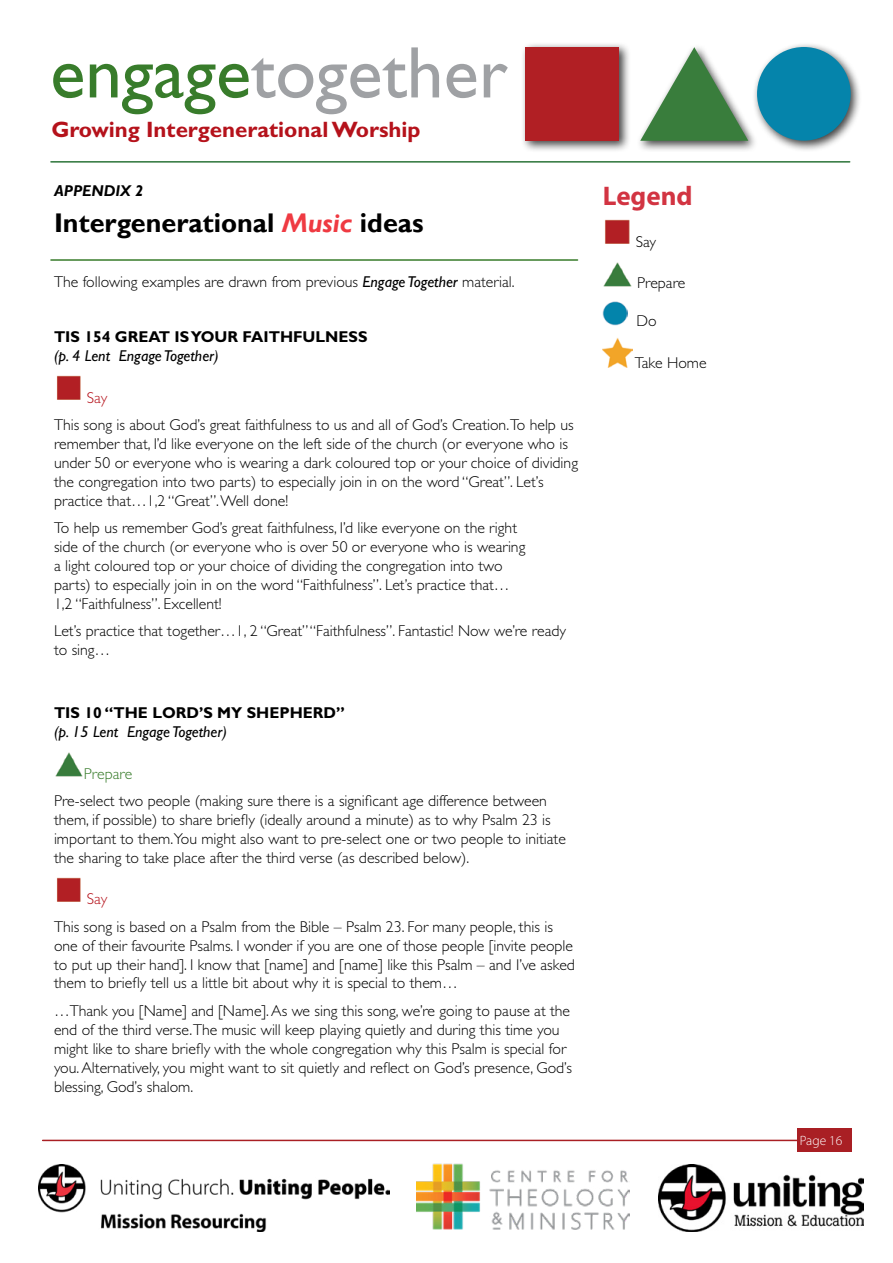
<style>
.page{position:relative;width:893px;height:1263px;background:#fff}
.page>*{position:absolute;margin:0;border:0;box-sizing:border-box;transform-origin:0 0}
.t1{font:73.35px "Gill Sans Std";color:#9fa1a4}
.t2{font:700 27px "Gill Sans";color:#000}
.t3{font:700 27px "Myriad Pro";color:#d23442}
.t4{font:700 22.35px "Gill Sans Std";color:#b5121b}
.t5{font:300 15.75px/18.9px "Gill Sans Std";color:#000}
.t6{font:700 15.75px "Gill Sans Std";color:#000}
.t7{font:italic 15.75px "Gill Sans Std";color:#000}
.t8{font:italic 700 15.75px "Gill Sans Std";color:#000}
.t9{font:300 15.75px "Gill Sans Std";color:#387c2b}
.t10{font:300 15.75px "Gill Sans Std";letter-spacing:-.005em;color:#b5121b}
.t11{font:300 13.5px "Myriad Pro";color:#fff}
.s1{color:#387c2b}
.s2{font-style:italic;color:#ef3a42}
.s3{font-weight:400;font-style:italic}
</style>
<div class="page">
<hr style="left:43px;top:1140px;width:798px;height:1px;background:#a91f24">
<div style="left:797px;top:1128px;width:54px;height:24px;background:#a91f24"></div>
<img style="left:57px;top:375px;width:24px;height:25px">
<img style="left:55px;top:752px;width:28px;height:25px">
<img style="left:57px;top:877px;width:24px;height:25px">
<img style="left:605px;top:219px;width:25px;height:25px">
<img style="left:603px;top:262px;width:29px;height:25px">
<img style="left:603px;top:301px;width:25px;height:25px">
<img style="left:603px;top:338px;width:30px;height:29px">
<img style="left:38px;top:1164px;width:352px;height:68px">
<img style="left:416px;top:1164px;width:213px;height:65px">
<img style="left:658px;top:1164px;width:205px;height:68px">
<hr style="left:51px;top:161px;width:799px;height:2px;background:#2c7439">
<div style="left:520px;top:42px;width:111px;height:111px;background:#000;opacity:.75"></div>
<div style="left:525px;top:47px;width:94px;height:94px;background:#b11f24"></div>
<div style="left:752px;top:42px;width:110px;height:110px;background:#000;opacity:.75"></div>
<div style="left:757px;top:47px;width:94px;height:94px;background:#0584ab;border-radius:50%"></div>
<div style="left:636px;top:43px;width:123px;height:109px;background:#000;opacity:.75"></div>
<svg style="left:640px;top:47px;width:108px;height:94px"></svg>
<hr style="left:51px;top:259px;width:527px;height:2px;background:#387c2b">
<h1 class="t1" style="left:50px;top:31px;width:459px"><span class="s1">engage</span>together</h1>
<h3 class="t4" style="left:51px;top:116px;width:371px">Growing Intergenerational Worship</h3>
<p class="t8" style="left:54px;top:181px;width:91px">APPENDIX 2</p>
<h2 class="t2" style="left:54px;top:207px;width:371px">Intergenerational <span class="s2">Music</span> ideas</h2>
<p class="t5" style="left:54px;top:273px;width:462px">The following examples are drawn from previous <span class="s3">Engage Together</span> material.</p>
<p class="t6" style="left:54px;top:327px;width:315px">TIS 154 GREAT IS YOUR FAITHFULNESS</p>
<p class="t7" style="left:54px;top:347px;width:166px">(p. 4 Lent Engage Together)</p>
<p class="t10" style="left:87px;top:388px;width:22px">Say</p>
<p class="t5" style="left:54px;top:415px;width:526px">This song is about God’s great faithfulness to us and all of God’s Creation.To help us remember that, I’d like everyone on the left side of the church (or everyone who is under 50 or everyone who is wearing a dark coloured top or your choice of dividing the congregation into two parts) to especially join in on the word “Great”. Let’s practice that…1,2 “Great”. Well done!</p>
<p class="t5" style="left:54px;top:518px;width:473px">To help us remember God’s great faithfulness, I’d like everyone on the right side of the church (or everyone who is over 50 or everyone who is wearing a light coloured top or your choice of dividing the congregation into two parts) to especially join in on the word “Faithfulness”. Let’s practice that… 1,2 “Faithfulness”. Excellent!</p>
<p class="t5" style="left:54px;top:621px;width:513px">Let’s practice that together…1, 2 “Great” “Faithfulness”. Fantastic! Now we’re ready to sing…</p>
<p class="t6" style="left:54px;top:704px;width:292px">TIS 10 “THE LORD’S MY SHEPHERD”</p>
<p class="t7" style="left:54px;top:723px;width:174px">(p. 15 Lent Engage Together)</p>
<p class="t9" style="left:84px;top:764px;width:50px">Prepare</p>
<p class="t5" style="left:54px;top:791px;width:513px">Pre-select two people (making sure there is a significant age difference between them, if possible) to share briefly (ideally around a minute) as to why Psalm 23 is important to them.You might also want to pre-select one or two people to initiate the sharing to take place after the third verse (as described below).</p>
<p class="t10" style="left:87px;top:890px;width:22px">Say</p>
<p class="t5" style="left:54px;top:917px;width:522px">This song is based on a Psalm from the Bible – Psalm 23. For many people, this is one of their favourite Psalms. I wonder if you are one of those people [invite people to put up their hand]. I know that [name] and [name] like this Psalm – and I’ve asked them to briefly tell us a little bit about why it is special to them…</p>
<p class="t5" style="left:54px;top:1001px;width:519px">…Thank you [Name] and [Name]. As we sing this song, we’re going to pause at the end of the third verse.The music will keep playing quietly and during this time you might like to share briefly with the whole congregation why this Psalm is special for you. Alternatively, you might want to sit quietly and reflect on God’s presence, God’s blessing, God’s shalom.</p>
<h2 class="t3" style="left:603px;top:179px;width:91px">Legend</h2>
<p class="t5" style="left:636px;top:232px;width:22px">Say</p>
<p class="t5" style="left:637px;top:274px;width:50px">Prepare</p>
<p class="t5" style="left:636px;top:311px;width:22px">Do</p>
<p class="t5" style="left:635px;top:353px;width:73px">Take Home</p>
<p class="t11" style="left:800px;top:1133px;width:44px">Page 16</p>
</div>
